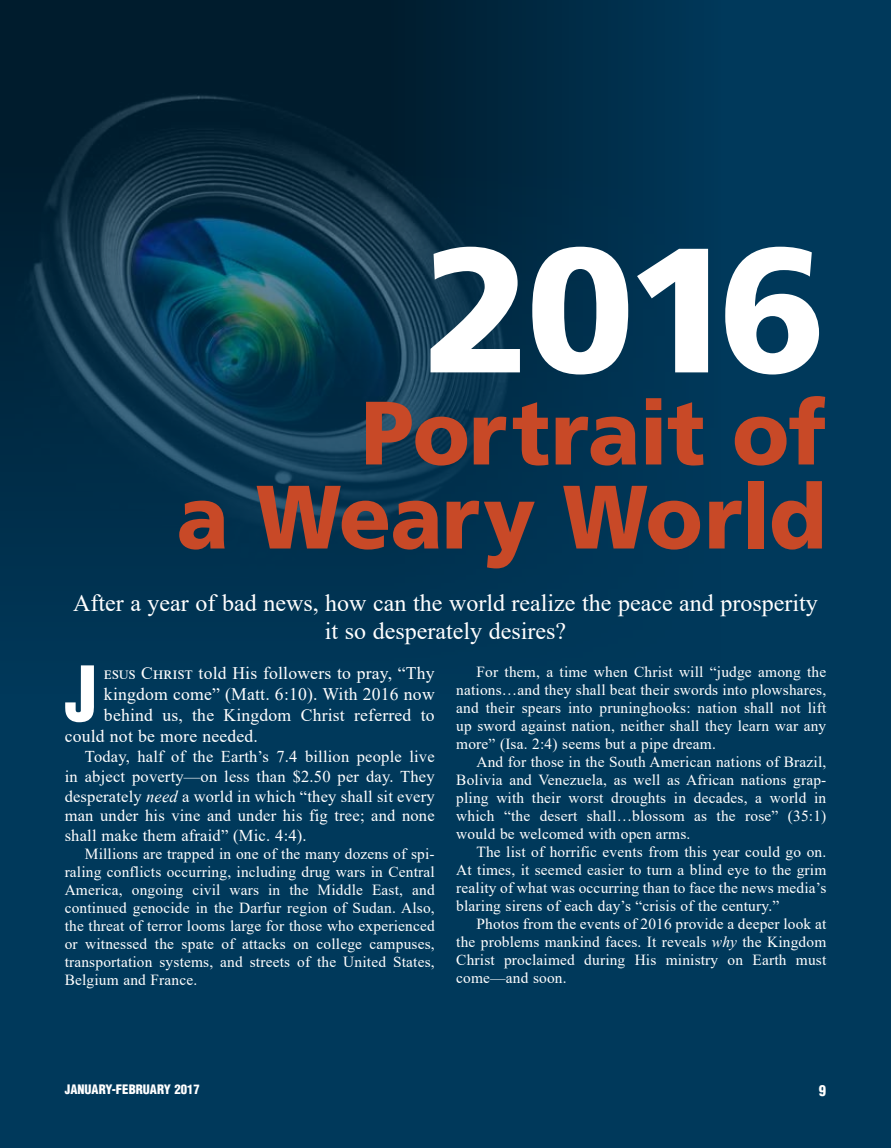
<style>
.page{position:relative;width:891px;height:1148px;background:#00395b}
.page>*{position:absolute;margin:0;border:0;box-sizing:border-box;transform-origin:0 0}
.t1{font:900 177px "Frutiger LT Std";color:#fff}
.t2{font:900 89.7px/84px "Frutiger LT Std";letter-spacing:-.01em;color:#c84927;text-align:right;scale:.95 1}
.t3{font:900 condensed 73.95px "Helvetica";color:#fff}
.t4{font:24px/28.8px "Times New Roman";color:#fff;text-align:center}
.t5{font:17.7px "Times New Roman";letter-spacing:.01em;color:#fff}
.t6{font:16.5px/19.8px "Times New Roman";letter-spacing:.01em;color:#fff;text-align:justify}
.t7{font:15.3px/18px "Times New Roman";letter-spacing:.01em;color:#fff;text-align:justify}
.t8{font:900 condensed 14.7px "Helvetica";color:#fff}
.t9{font:900 condensed 12.75px "Helvetica";color:#fff}
.s1{font-style:italic}
</style>
<div class="page">
<img style="left:0;top:0;width:650px;height:580px">
<h1 class="t1" style="left:423px;top:203px;width:405px">2016</h1>
<h2 class="t2" style="left:177px;top:391px;width:685px">Portrait of<br>a Weary World</h2>
<h3 class="t4" style="left:73px;top:587px;width:746px">After a year of bad news, how can the world realize the peace and prosperity it so desperately desires?</h3>
<h3 class="t3" style="left:65px;top:647px;width:34px">J</h3>
<p class="t5" style="left:104px;top:660px;width:332px">esus Christ told His followers to pray, “Thy</p>
<p class="t7" style="left:456px;top:662px;width:372px;text-indent:20px">For them, a time when Christ will “judge among the nations…and they shall beat their swords into plowshares, and their spears into pruninghooks: nation shall not lift up sword against nation, neither shall they learn war any more” (Isa. 2:4) seems but a pipe dream.</p>
<p class="t7" style="left:456px;top:752px;width:372px;text-indent:20px">And for those in the South American nations of Brazil, Bolivia and Venezuela, as well as African nations grap&shy;pling with their worst droughts in decades, a world in which “the desert shall…blossom as the rose” (35:1) would be welcomed with open arms.</p>
<p class="t7" style="left:456px;top:842px;width:372px;text-indent:20px">The list of horrific events from this year could go on.<br>At times, it seemed easier to turn a blind eye to the grim reality of what was occurring than to face the news media’s blaring sirens of each day’s “crisis of the century.”</p>
<p class="t7" style="left:456px;top:914px;width:372px;text-indent:20px">Photos from the events of 2016 provide a deeper look at the problems mankind faces. It reveals <span class="s1">why</span> the Kingdom Christ proclaimed during His ministry on Earth must come—and soon.</p>
<p class="t5" style="left:104px;top:681px;width:332px">kingdom come” (Matt. 6:10). With 2016 now</p>
<p class="t5" style="left:104px;top:702px;width:332px">behind us, the Kingdom Christ referred to</p>
<p class="t5" style="left:65px;top:723px;width:195px">could not be more needed.</p>
<p class="t6" style="left:65px;top:746px;width:372px;text-indent:20px">Today, half of the Earth’s 7.4 billion people live in abject poverty—on less than $2.50 per day. They desperately <span class="s1">need</span> a world in which “they shall sit every man under his vine and under his fig tree; and none shall make them afraid” (Mic. 4:4).</p>
<p class="t7" style="left:65px;top:844px;width:372px;text-indent:20px">Millions are trapped in one of the many dozens of spi&shy;raling conflicts occurring, including drug wars in Central America, ongoing civil wars in the Middle East, and continued genocide in the Darfur region of Sudan. Also, the threat of terror looms large for those who experienced or witnessed the spate of attacks on college campuses, transportation systems, and streets of the United States, Belgium and France.</p>
<p class="t9" style="left:65px;top:1081px;width:137px">JANUARY-FEBRUARY 2017</p>
<p class="t8" style="left:819px;top:1080px;width:9px">9</p>
</div>
